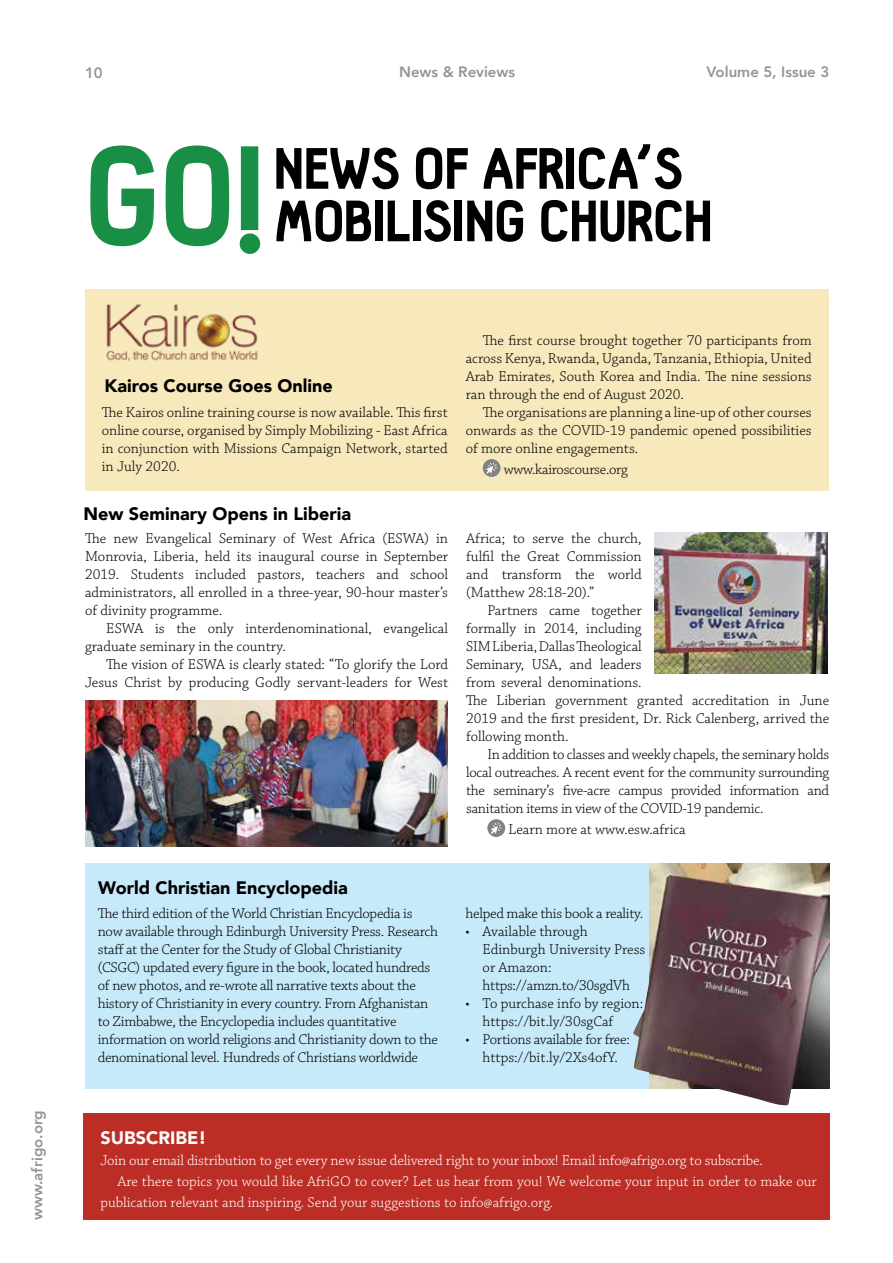
<style>
.page{position:relative;width:893px;height:1263px;background:#fff}
.page>*{position:absolute;margin:0;border:0;box-sizing:border-box;transform-origin:0 0}
.t1{font:900 137.1px "Hallosans";color:#188f45}
.t2{font:900 57px "Hallosans";letter-spacing:-.015em;color:#000}
.t3{font:900 18px "Avenir";color:#000}
.t4{font:900 18px "Avenir";color:#fff}
.t5{font:300 15px/18px "Chaparral Pro";letter-spacing:-.005em;color:#000;text-align:justify}
.t6{font:300 15px "Chaparral Pro";color:#fff}
.t7{font:800 15px "Avenir";color:#939598}
</style>
<div class="page">
<div style="left:487px;top:819px;width:18px;height:18px;background:#808285;border-radius:50%"></div>
<svg style="left:491px;top:822px;width:11px;height:12px"></svg>
<div style="left:85px;top:863px;width:744px;height:226px;background:#c7eafb"></div>
<div style="left:83px;top:1113px;width:747px;height:107px;background:#bc2d26"></div>
<div style="left:85px;top:289px;width:744px;height:202px;background:#f8e9bc"></div>
<div style="left:483px;top:459px;width:18px;height:18px;background:#808285;border-radius:50%"></div>
<svg style="left:486px;top:462px;width:11px;height:12px"></svg>
<img style="left:85px;top:700px;width:363px;height:146px">
<img style="left:654px;top:532px;width:173px;height:141px">
<img style="left:649px;top:863px;width:180px;height:226px">
<img style="left:633px;top:969px;width:163px;height:137px">
<img style="left:106px;top:304px;width:152px;height:58px">
<p class="t7" style="left:26px;top:1220px;width:111px;rotate:-90deg">www.afrigo.org</p>
<p class="t7" style="left:85px;top:61px;width:19px">10</p>
<p class="t7" style="left:399px;top:60px;width:118px">News &amp; Reviews</p>
<p class="t7" style="left:706px;top:60px;width:124px">Volume 5, Issue 3</p>
<h1 class="t1" style="left:85px;top:122px;width:187px">GO!</h1>
<h2 class="t2" style="left:274px;top:138px;width:411px">NEWS OF AFRICA’S</h2>
<h2 class="t2" style="left:274px;top:190px;width:441px">MOBILISING CHURCH</h2>
<p class="t3" style="left:105px;top:370px;width:230px">Kairos Course Goes Online</p>
<p class="t5" style="left:102px;top:404px;width:347px">The Kairos online training course is now available. This first online course, organised by Simply Mobilizing - East Africa in conjunction with Missions Campaign Network, started in July 2020.</p>
<p class="t3" style="left:83px;top:499px;width:269px">New Seminary Opens in Liberia</p>
<p class="t5" style="left:85px;top:530px;width:365px">The new Evangelical Seminary of West Africa (ESWA) in Monrovia, Liberia, held its inaugural course in September 2019. Students included pastors, teachers and school administrators, all enrolled in a three-year, 90-hour master’s of divinity programme.</p>
<p class="t5" style="left:85px;top:620px;width:365px;text-indent:21px">ESWA is the only interdenominational, evangelical graduate seminary in the country.</p>
<p class="t5" style="left:85px;top:656px;width:365px;text-align:right">The vision of ESWA is clearly stated: “To glorify the Lord<br>Jesus Christ by producing Godly servant-leaders for West</p>
<p class="t5" style="left:466px;top:332px;width:347px;text-indent:17px">The first course brought together 70 participants from across Kenya, Rwanda, Uganda, Tanzania, Ethiopia, United Arab Emirates, South Korea and India. The nine sessions ran through the end of August 2020.</p>
<p class="t5" style="left:466px;top:404px;width:347px;text-indent:17px">The organisations are planning a line-up of other courses onwards as the COVID-19 pandemic opened possibilities of more online engagements.</p>
<p class="t5" style="left:504px;top:461px;width:126px">www.kairoscourse.org</p>
<p class="t5" style="left:466px;top:530px;width:177px">Africa; to serve the church, fulfil the Great Commission and transform the world (Matthew 28:18-20).”</p>
<p class="t5" style="left:466px;top:602px;width:365px;text-align:left;text-indent:21px">Partners came together<br>formally in 2014, including<br>SIM Liberia, Dallas Theological<br>Seminary, USA, and leaders<br>from several denominations.<br>The Liberian government granted accreditation in June 2019 and the first president, Dr. Rick Calenberg, arrived the following month.</p>
<p class="t5" style="left:466px;top:746px;width:365px;text-indent:21px">In addition to classes and weekly chapels, the seminary holds local outreaches. A recent event for the community surrounding the seminary’s five-acre campus provided information and sanitation items in view of the COVID-19 pandemic.</p>
<p class="t5" style="left:508px;top:821px;width:179px">Learn more at www.esw.africa</p>
<p class="t3" style="left:98px;top:872px;width:251px">World Christian Encyclopedia</p>
<p class="t5" style="left:98px;top:905px;width:342px;text-align:left">The third edition of the World Christian Encyclopedia is now available through Edinburgh University Press. Research staff at the Center for the Study of Global Christianity (CSGC) updated every figure in the book, located hundreds of new photos, and re-wrote all narrative texts about the history of Christianity in every country. From Afghanistan to Zimbabwe, the Encyclopedia includes quantitative information on world religions and Christianity down to the denominational level. Hundreds of Christians worldwide</p>
<p class="t5" style="left:466px;top:905px;width:179px">helped make this book a reality.</p>
<p class="t5" style="left:483px;top:923px;width:164px;text-align:left;text-indent:-17px">• Available through<br>Edinburgh University Press or Amazon: https://amzn.to/30sgdVh</p>
<p class="t5" style="left:483px;top:995px;width:162px;text-indent:-17px">• To purchase info by region: https://bit.ly/30sgCaf</p>
<p class="t5" style="left:466px;top:1031px;width:166px;text-align:center">• Portions available for free: https://bit.ly/2Xs4ofY.</p>
<p class="t4" style="left:100px;top:1122px;width:107px">SUBSCRIBE!</p>
<p class="t6" style="left:100px;top:1152px;width:664px">Join our email distribution to get every new issue delivered right to your inbox! Email info@afrigo.org to subscribe.</p>
<p class="t6" style="left:117px;top:1173px;width:701px">Are there topics you would like AfriGO to cover? Let us hear from you! We welcome your input in order to make our</p>
<p class="t6" style="left:100px;top:1194px;width:454px">publication relevant and inspiring. Send your suggestions to info@afrigo.org.</p>
</div>
